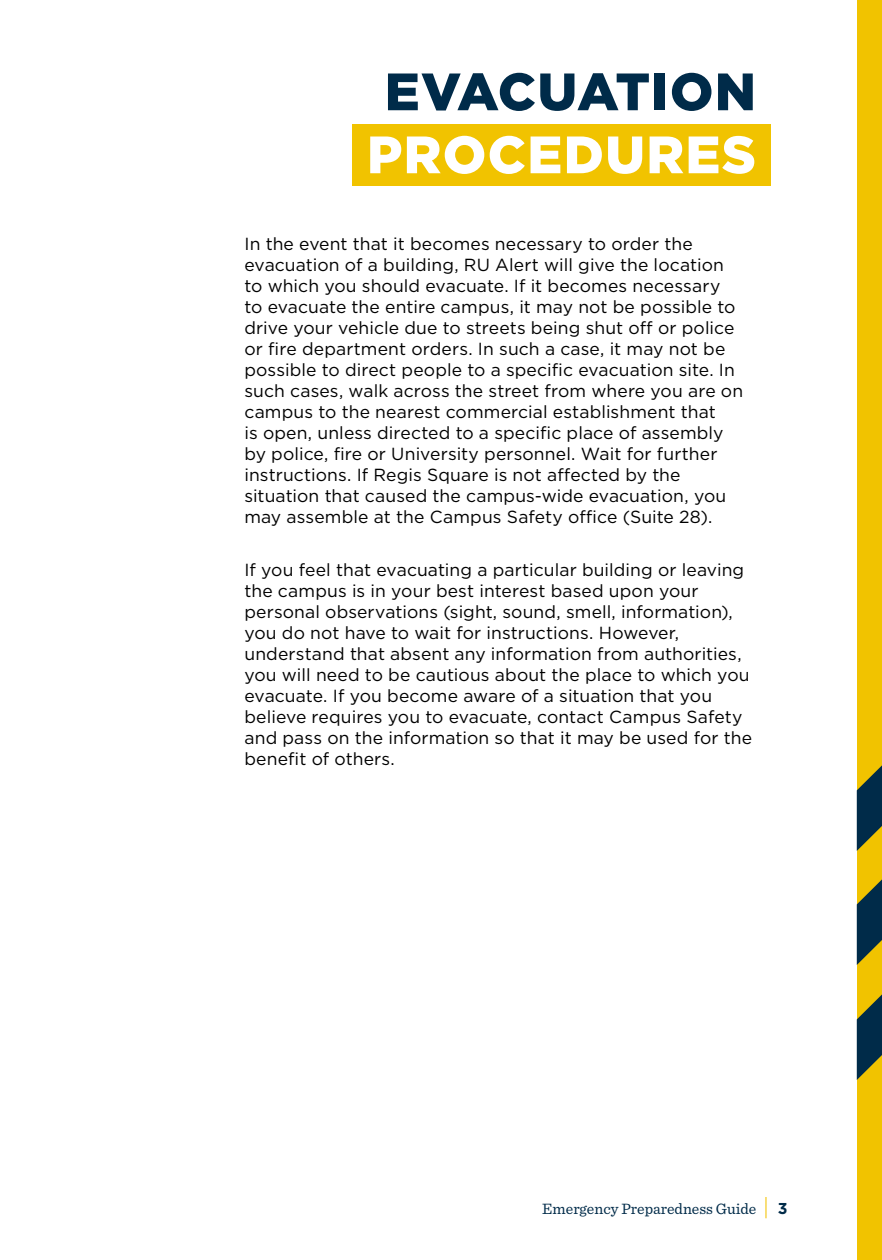
<style>
.page{position:relative;width:882px;height:1260px;background:#fff}
.page>*{position:absolute;margin:0;border:0;box-sizing:border-box;transform-origin:0 0}
.t1{font:900 52.5px "Gotham";letter-spacing:.025em;color:#002b49}
.t2{font:900 52.5px "Gotham";letter-spacing:.025em;color:#fff}
.t3{font:17.5px/21px "Gotham";letter-spacing:.005em;color:#000}
.t4{font:15.75px "Sentinel";color:#002b49}
.t5{font:700 15.75px "Gotham";color:#002b49}
</style>
<div class="page">
<div style="left:857px;top:0;width:25px;height:1260px;background:#f1c300"></div>
<svg style="left:857px;top:765px;width:25px;height:315px"></svg>
<hr style="left:765px;top:1197px;width:2px;height:21px;background:#f3c300">
<div style="left:353px;top:125px;width:418px;height:61px;background:#f1c300"></div>
<h1 class="t1" style="left:385px;top:55px;width:373px">EVACUATION</h1>
<h1 class="t2" style="left:367px;top:118px;width:391px">PROCEDURES</h1>
<p class="t3" style="left:244px;top:233px;width:500px">In the event that it becomes necessary to order the evacuation of a building, RU Alert will give the location to which you should evacuate. If it becomes necessary<br>to evacuate the entire campus, it may not be possible to drive your vehicle due to streets being shut off or police or fire department orders. In such a case, it may not be possible to direct people to a specific evacuation site. In such cases, walk across the street from where you are on campus to the nearest commercial establishment that<br>is open, unless directed to a specific place of assembly by police, fire or University personnel. Wait for further instructions. If Regis Square is not affected by the situation that caused the campus-wide evacuation, you may assemble at the Campus Safety office (Suite 28).</p>
<p class="t3" style="left:244px;top:559px;width:509px">If you feel that evacuating a particular building or leaving the campus is in your best interest based upon your personal observations (sight, sound, smell, information), you do not have to wait for instructions. However, understand that absent any information from authorities, you will need to be cautious about the place to which you evacuate. If you become aware of a situation that you believe requires you to evacuate, contact Campus Safety and pass on the information so that it may be used for the benefit of others.</p>
<p class="t4" style="left:542px;top:1197px;width:216px">Emergency Preparedness Guide</p>
<p class="t5" style="left:778px;top:1198px;width:11px">3</p>
</div>
